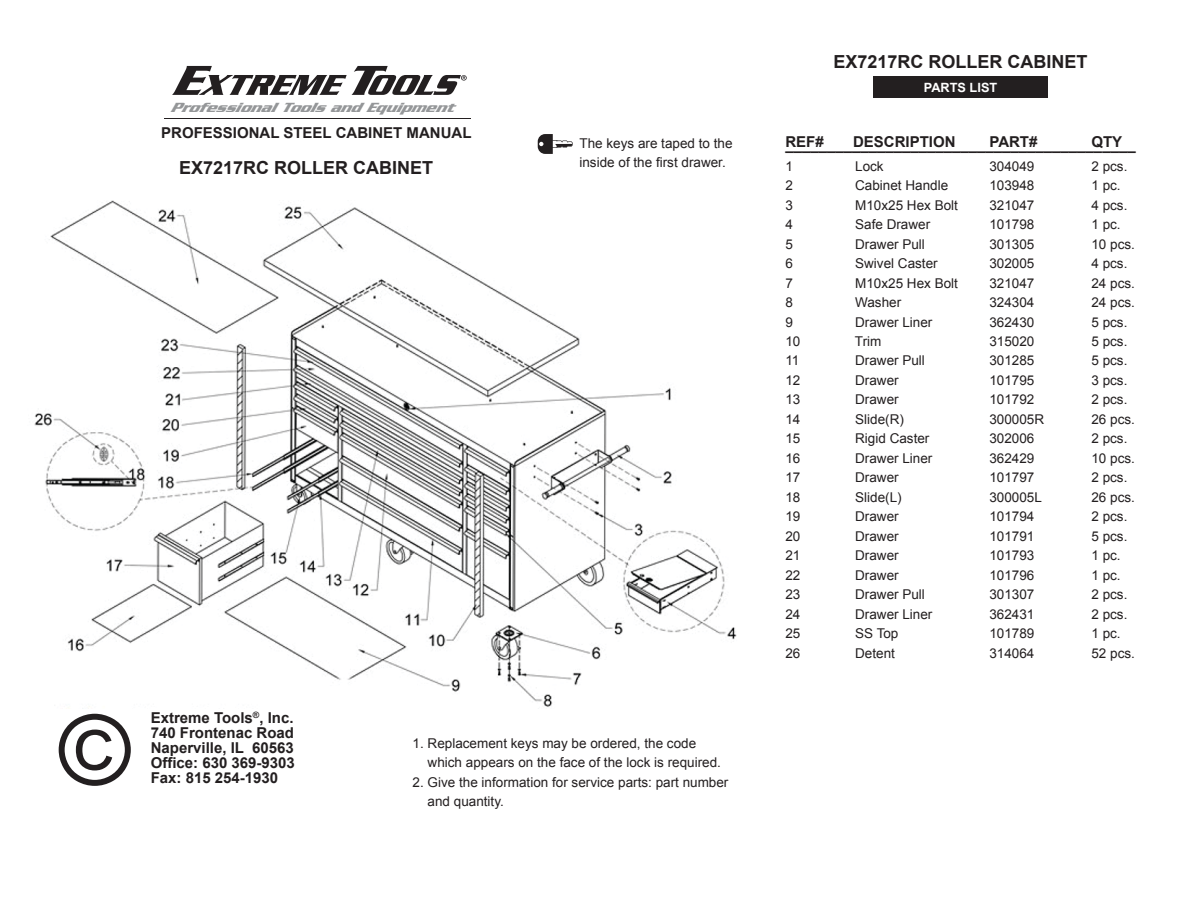
<style>
.page{position:relative;width:1188px;height:918px;background:#fff}
.page>*{position:absolute;margin:0;border:0;box-sizing:border-box;transform-origin:0 0}
.t1{font:700 18px "Arial";color:#231f20}
.t2{font:700 15px/15px "Arial";color:#231f20;text-align:justify}
.t3{font:italic 700 14.4px "Serpentine";color:#949698}
.t4{font:13.5px/19.5px "Arial";color:#231f20}
.t5{font:700 12.75px "Arial";color:#fff}
</style>
<div class="page">
<div style="left:873px;top:77px;width:175px;height:21px;background:#231f20"></div>
<svg style="left:59px;top:714px;width:72px;height:72px"></svg>
<svg style="left:172px;top:66px;width:295px;height:29px"></svg>
<hr style="left:164px;top:118px;width:307px;height:1px;background:#231f20">
<img style="left:34px;top:201px;width:703px;height:506px">
<svg style="left:538px;top:134px;width:35px;height:20px"></svg>
<p class="t3" style="left:170px;top:99px;width:290px">Professional Toolsand Equipment</p>
<p class="t2" style="left:161px;top:125px;width:312px">PROFESSIONAL STEEL CABINET MANUAL</p>
<p class="t1" style="left:179px;top:155px;width:256px">EX7217RC ROLLER CABINET</p>
<p class="t4" style="left:579px;top:133px;width:155px">The keys are taped to the inside of the first drawer.</p>
<p class="t2" style="left:151px;top:710px;width:146px">Extreme Tools<sup>®</sup>, Inc.<br>740 Frontenac Road Naperville, IL 60563<br>Office: 630 369-9303<br>Fax: 815 254-1930</p>
<p class="t4" style="left:428px;top:734px;width:295px;text-indent:-15px">1. Replacement keys may be ordered, the code which appears on the face of the lock is required.</p>
<p class="t4" style="left:428px;top:773px;width:302px;text-indent:-15px">2. Give the information for service parts: part number and quantity.</p>
<p class="t1" style="left:834px;top:50px;width:256px">EX7217RC ROLLER CABINET</p>
<p class="t5" style="left:924px;top:79px;width:75px">PARTS LIST</p>
<p class="t2" style="left:785px;top:134px;width:40px">REF#</p>
<p class="t2" style="left:853px;top:134px;width:104px">DESCRIPTION</p>
<p class="t2" style="left:989px;top:134px;width:50px">PART#</p>
<p class="t2" style="left:1091px;top:134px;width:32px">QTY</p>
<p class="t2" style="left:785px;top:137px;width:352px">__________________________________________</p>
<p class="t4" style="left:785px;top:156px;width:9px">1</p>
<p class="t4" style="left:855px;top:156px;width:30px">Lock</p>
<p class="t4" style="left:989px;top:156px;width:47px">304049</p>
<p class="t4" style="left:1091px;top:156px;width:38px">2 pcs.</p>
<p class="t4" style="left:785px;top:176px;width:9px">2</p>
<p class="t4" style="left:855px;top:176px;width:95px">Cabinet Handle</p>
<p class="t4" style="left:989px;top:176px;width:47px">103948</p>
<p class="t4" style="left:1091px;top:176px;width:31px">1 pc.</p>
<p class="t4" style="left:785px;top:195px;width:9px">3</p>
<p class="t4" style="left:855px;top:195px;width:104px">M10x25 Hex Bolt</p>
<p class="t4" style="left:989px;top:195px;width:47px">321047</p>
<p class="t4" style="left:1091px;top:195px;width:38px">4 pcs.</p>
<p class="t4" style="left:785px;top:215px;width:9px">4</p>
<p class="t4" style="left:855px;top:215px;width:77px">Safe Drawer</p>
<p class="t4" style="left:989px;top:215px;width:47px">101798</p>
<p class="t4" style="left:1091px;top:215px;width:31px">1 pc.</p>
<p class="t4" style="left:785px;top:234px;width:9px">5</p>
<p class="t4" style="left:855px;top:234px;width:71px">Drawer Pull</p>
<p class="t4" style="left:989px;top:234px;width:47px">301305</p>
<p class="t4" style="left:1091px;top:234px;width:45px">10 pcs.</p>
<p class="t4" style="left:785px;top:254px;width:9px">6</p>
<p class="t4" style="left:855px;top:254px;width:84px">Swivel Caster</p>
<p class="t4" style="left:989px;top:254px;width:47px">302005</p>
<p class="t4" style="left:1091px;top:254px;width:38px">4 pcs.</p>
<p class="t4" style="left:785px;top:273px;width:9px">7</p>
<p class="t4" style="left:855px;top:273px;width:104px">M10x25 Hex Bolt</p>
<p class="t4" style="left:989px;top:273px;width:47px">321047</p>
<p class="t4" style="left:1091px;top:273px;width:45px">24 pcs.</p>
<p class="t4" style="left:785px;top:293px;width:9px">8</p>
<p class="t4" style="left:855px;top:293px;width:48px">Washer</p>
<p class="t4" style="left:989px;top:293px;width:47px">324304</p>
<p class="t4" style="left:1091px;top:293px;width:45px">24 pcs.</p>
<p class="t4" style="left:785px;top:312px;width:9px">9</p>
<p class="t4" style="left:855px;top:312px;width:79px">Drawer Liner</p>
<p class="t4" style="left:989px;top:312px;width:47px">362430</p>
<p class="t4" style="left:1091px;top:312px;width:38px">5 pcs.</p>
<p class="t4" style="left:785px;top:332px;width:17px">10</p>
<p class="t4" style="left:855px;top:332px;width:28px">Trim</p>
<p class="t4" style="left:989px;top:332px;width:47px">315020</p>
<p class="t4" style="left:1091px;top:332px;width:38px">5 pcs.</p>
<p class="t4" style="left:785px;top:351px;width:16px">11</p>
<p class="t4" style="left:855px;top:351px;width:71px">Drawer Pull</p>
<p class="t4" style="left:989px;top:351px;width:47px">301285</p>
<p class="t4" style="left:1091px;top:351px;width:38px">5 pcs.</p>
<p class="t4" style="left:785px;top:371px;width:17px">12</p>
<p class="t4" style="left:855px;top:371px;width:45px">Drawer</p>
<p class="t4" style="left:989px;top:371px;width:47px">101795</p>
<p class="t4" style="left:1091px;top:371px;width:38px">3 pcs.</p>
<p class="t4" style="left:785px;top:390px;width:17px">13</p>
<p class="t4" style="left:855px;top:390px;width:45px">Drawer</p>
<p class="t4" style="left:989px;top:390px;width:47px">101792</p>
<p class="t4" style="left:1091px;top:390px;width:38px">2 pcs.</p>
<p class="t4" style="left:785px;top:410px;width:17px">14</p>
<p class="t4" style="left:855px;top:410px;width:50px">Slide(R)</p>
<p class="t4" style="left:989px;top:410px;width:56px">300005R</p>
<p class="t4" style="left:1091px;top:410px;width:45px">26 pcs.</p>
<p class="t4" style="left:785px;top:429px;width:17px">15</p>
<p class="t4" style="left:855px;top:429px;width:76px">Rigid Caster</p>
<p class="t4" style="left:989px;top:429px;width:47px">302006</p>
<p class="t4" style="left:1091px;top:429px;width:38px">2 pcs.</p>
<p class="t4" style="left:785px;top:449px;width:17px">16</p>
<p class="t4" style="left:855px;top:449px;width:79px">Drawer Liner</p>
<p class="t4" style="left:989px;top:449px;width:47px">362429</p>
<p class="t4" style="left:1091px;top:449px;width:45px">10 pcs.</p>
<p class="t4" style="left:785px;top:468px;width:17px">17</p>
<p class="t4" style="left:855px;top:468px;width:45px">Drawer</p>
<p class="t4" style="left:989px;top:468px;width:47px">101797</p>
<p class="t4" style="left:1091px;top:468px;width:38px">2 pcs.</p>
<p class="t4" style="left:785px;top:488px;width:17px">18</p>
<p class="t4" style="left:855px;top:488px;width:48px">Slide(L)</p>
<p class="t4" style="left:989px;top:488px;width:54px">300005L</p>
<p class="t4" style="left:1091px;top:488px;width:45px">26 pcs.</p>
<p class="t4" style="left:785px;top:507px;width:17px">19</p>
<p class="t4" style="left:855px;top:507px;width:45px">Drawer</p>
<p class="t4" style="left:989px;top:507px;width:47px">101794</p>
<p class="t4" style="left:1091px;top:507px;width:38px">2 pcs.</p>
<p class="t4" style="left:785px;top:527px;width:17px">20</p>
<p class="t4" style="left:855px;top:527px;width:45px">Drawer</p>
<p class="t4" style="left:989px;top:527px;width:47px">101791</p>
<p class="t4" style="left:1091px;top:527px;width:38px">5 pcs.</p>
<p class="t4" style="left:785px;top:546px;width:17px">21</p>
<p class="t4" style="left:855px;top:546px;width:45px">Drawer</p>
<p class="t4" style="left:989px;top:546px;width:47px">101793</p>
<p class="t4" style="left:1091px;top:546px;width:31px">1 pc.</p>
<p class="t4" style="left:785px;top:566px;width:17px">22</p>
<p class="t4" style="left:855px;top:566px;width:45px">Drawer</p>
<p class="t4" style="left:989px;top:566px;width:47px">101796</p>
<p class="t4" style="left:1091px;top:566px;width:31px">1 pc.</p>
<p class="t4" style="left:785px;top:585px;width:17px">23</p>
<p class="t4" style="left:855px;top:585px;width:71px">Drawer Pull</p>
<p class="t4" style="left:989px;top:585px;width:47px">301307</p>
<p class="t4" style="left:1091px;top:585px;width:38px">2 pcs.</p>
<p class="t4" style="left:785px;top:605px;width:17px">24</p>
<p class="t4" style="left:855px;top:605px;width:79px">Drawer Liner</p>
<p class="t4" style="left:989px;top:605px;width:47px">362431</p>
<p class="t4" style="left:1091px;top:605px;width:38px">2 pcs.</p>
<p class="t4" style="left:785px;top:624px;width:17px">25</p>
<p class="t4" style="left:855px;top:624px;width:45px">SS Top</p>
<p class="t4" style="left:989px;top:624px;width:47px">101789</p>
<p class="t4" style="left:1091px;top:624px;width:31px">1 pc.</p>
<p class="t4" style="left:785px;top:644px;width:17px">26</p>
<p class="t4" style="left:855px;top:644px;width:41px">Detent</p>
<p class="t4" style="left:989px;top:644px;width:47px">314064</p>
<p class="t4" style="left:1091px;top:644px;width:45px">52 pcs.</p>
</div>
